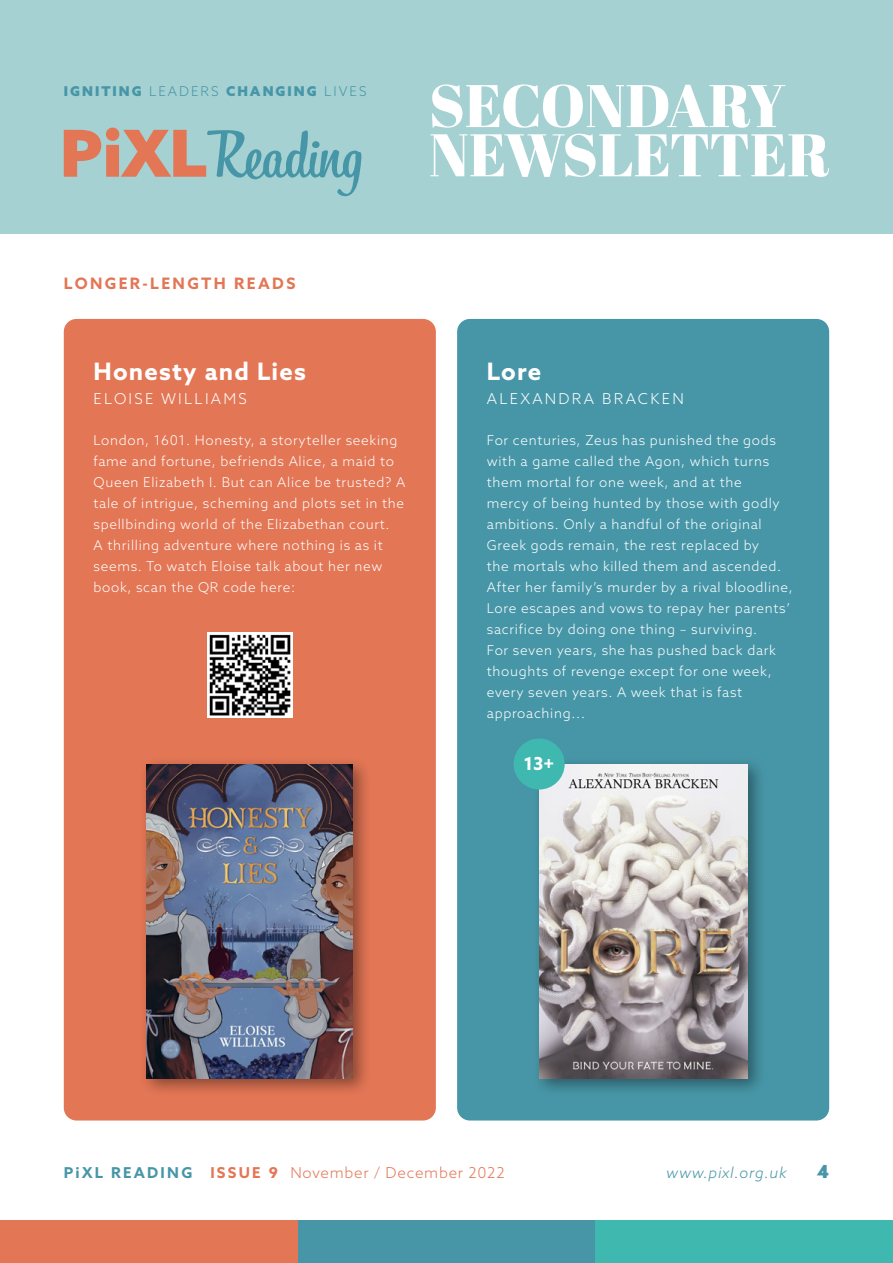
<style>
.page{position:relative;width:893px;height:1263px;background:#fff}
.page>*{position:absolute;margin:0;border:0;box-sizing:border-box;transform-origin:0 0}
.t1{font:700 24px "Azo Sans";letter-spacing:.05em;color:#fff}
.t2{font:700 18px "Azo Sans";color:#fff}
.t3{font:900 18px "Azo Sans";color:#4796a7}
.t4{font:700 15.75px "Azo Sans";letter-spacing:.15em;color:#e37655}
.t5{font:300 15px "Azo Sans";letter-spacing:.05em;color:#e37655}
.t6{font:300 15px "Azo Sans";letter-spacing:.15em;color:#fff}
.t7{font:italic 300 15px "Azo Sans";letter-spacing:.05em;color:#4796a7}
.t8{font:300 13.5px/21px "Azo Sans";letter-spacing:.05em;color:#fff}
.t9{font:900 13.5px "Azo Sans";letter-spacing:.15em;color:#4796a7}
.s1{font-weight:300}
.s2{font-weight:700;color:#4796a7}
.s3{font-weight:700}
</style>
<div class="page">
<div style="left:595px;top:1220px;width:298px;height:43px;background:#3fb8af"></div>
<div style="left:298px;top:1220px;width:297px;height:43px;background:#4796a7"></div>
<div style="left:0;top:1220px;width:298px;height:43px;background:#e37655"></div>
<div style="left:0;top:0;width:893px;height:234px;background:#a5d1d2"></div>
<svg style="left:64px;top:128px;width:298px;height:68px"></svg>
<svg style="left:430px;top:134px;width:399px;height:43px"></svg>
<svg style="left:432px;top:84px;width:353px;height:44px"></svg>
<div style="left:64px;top:319px;width:372px;height:801px;background:#e37655;border-radius:13px"></div>
<div style="left:457px;top:319px;width:372px;height:801px;background:#4796a7;border-radius:13px"></div>
<div style="left:139px;top:757px;width:233px;height:340px;background:#000;opacity:.4"></div>
<img style="left:147px;top:764px;width:206px;height:314px">
<div style="left:532px;top:757px;width:235px;height:340px;background:#000;opacity:.4"></div>
<img style="left:539px;top:764px;width:208px;height:314px">
<img style="left:207px;top:633px;width:85px;height:85px">
<div style="left:514px;top:738px;width:51px;height:51px;background:#3fb8af;border-radius:50%"></div>
<p class="t9" style="left:64px;top:82px;width:304px">IGNITING <span class="s1">LEADERS</span> CHANGING <span class="s1">LIVES</span></p>
<p class="t4" style="left:64px;top:273px;width:233px">LONGER-LENGTH READS</p>
<h1 class="t1" style="left:94px;top:356px;width:214px">Honesty and Lies</h1>
<p class="t6" style="left:94px;top:389px;width:155px">ELOISE WILLIAMS</p>
<h1 class="t1" style="left:487px;top:356px;width:56px">Lore</h1>
<p class="t6" style="left:487px;top:389px;width:198px">ALEXANDRA BRACKEN</p>
<p class="t8" style="left:94px;top:429px;width:313px">London, 1601. Honesty, a storyteller seeking fame and fortune, befriends Alice, a maid to Queen Elizabeth I. But can Alice be trusted? A tale of intrigue, scheming and plots set in the spellbinding world of the Elizabethan court.<br>A thrilling adventure where nothing is as it seems. To watch Eloise talk about her new book, scan the QR code here:</p>
<p class="t8" style="left:487px;top:429px;width:308px">For centuries, Zeus has punished the gods with a game called the Agon, which turns them mortal for one week, and at the<br>mercy of being hunted by those with godly ambitions. Only a handful of the original Greek gods remain, the rest replaced by<br>the mortals who killed them and ascended.<br>After her family’s murder by a rival bloodline, Lore escapes and vows to repay her parents’ sacrifice by doing one thing – surviving.<br>For seven years, she has pushed back dark thoughts of revenge except for one week, every seven years. A week that is fast approaching...</p>
<h2 class="t2" style="left:524px;top:752px;width:32px">13+</h2>
<p class="t5" style="left:64px;top:1163px;width:442px"><span class="s2">PiXL READING</span> <span class="s3">ISSUE 9</span> November / December 2022</p>
<p class="t7" style="left:666px;top:1163px;width:122px">www.pixl.org.uk</p>
<h2 class="t3" style="left:817px;top:1159px;width:14px">4</h2>
</div>
